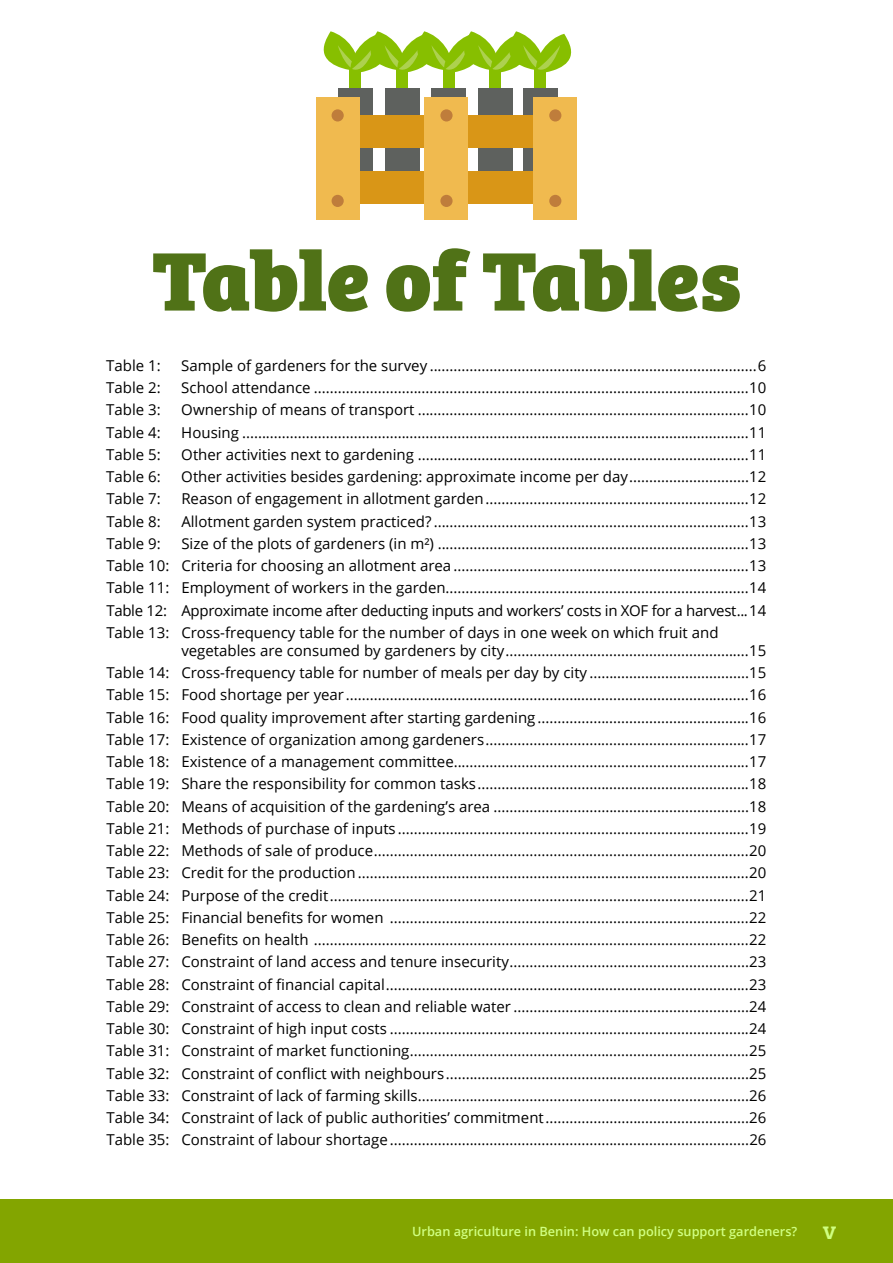
<style>
.page{position:relative;width:893px;height:1263px;background:#fff}
.page>*{position:absolute;margin:0;border:0;box-sizing:border-box;transform-origin:0 0}
.t1{font:85.8px "Bree Serif Eb";color:#507217}
.t2{font:15px/22.2px "Open Sans";color:#000;text-align:justify}
.t3{font:600 12.75px "Open Sans";color:#d0ff81}
.s1{font-family:"Bree Serif";font-weight:400;font-size:24.75px}
</style>
<div class="page">
<div style="left:0;top:1199px;width:893px;height:64px;background:#83a500"></div>
<div style="left:349px;top:69px;width:12px;height:44px;background:#87bf00"></div>
<div style="left:338px;top:88px;width:35px;height:89px;background:#5e615e"></div>
<div style="left:396px;top:69px;width:12px;height:44px;background:#87bf00"></div>
<div style="left:385px;top:88px;width:34px;height:89px;background:#5e615e"></div>
<div style="left:443px;top:69px;width:11px;height:44px;background:#87bf00"></div>
<div style="left:432px;top:88px;width:34px;height:89px;background:#5e615e"></div>
<div style="left:489px;top:69px;width:12px;height:44px;background:#87bf00"></div>
<div style="left:478px;top:88px;width:35px;height:89px;background:#5e615e"></div>
<div style="left:535px;top:69px;width:11px;height:44px;background:#87bf00"></div>
<svg style="left:323px;top:31px;width:249px;height:43px"></svg>
<div style="left:523px;top:88px;width:35px;height:89px;background:#5e615e"></div>
<div style="left:328px;top:115px;width:239px;height:33px;background:#d99617"></div>
<div style="left:328px;top:171px;width:239px;height:32px;background:#d99617"></div>
<div style="left:316px;top:98px;width:43px;height:122px;background:#f0ba4f"></div>
<div style="left:425px;top:98px;width:43px;height:122px;background:#f0ba4f"></div>
<div style="left:534px;top:98px;width:43px;height:122px;background:#f0ba4f"></div>
<div style="left:332px;top:109px;width:12px;height:13px;background:#bf7d3b;border-radius:50%"></div>
<div style="left:332px;top:195px;width:12px;height:12px;background:#bf7d3b;border-radius:50%"></div>
<div style="left:440px;top:109px;width:13px;height:13px;background:#bf7d3b;border-radius:50%"></div>
<div style="left:440px;top:195px;width:13px;height:12px;background:#bf7d3b;border-radius:50%"></div>
<div style="left:549px;top:109px;width:12px;height:13px;background:#bf7d3b;border-radius:50%"></div>
<div style="left:549px;top:195px;width:12px;height:12px;background:#bf7d3b;border-radius:50%"></div>
<h1 class="t1" style="left:151px;top:212px;width:591px">Table of Tables</h1>
<p class="t2" style="left:106px;top:354px;width:56px">Table 1:</p>
<p class="t2" style="left:181px;top:354px;width:587px">Sample of gardeners for the survey ..................................................................................6</p>
<p class="t2" style="left:106px;top:376px;width:56px">Table 2:</p>
<p class="t2" style="left:181px;top:376px;width:586px">School attendance .............................................................................................................10</p>
<p class="t2" style="left:106px;top:398px;width:56px">Table 3:</p>
<p class="t2" style="left:181px;top:398px;width:586px">Ownership of means of transport ...................................................................................10</p>
<p class="t2" style="left:106px;top:421px;width:56px">Table 4:</p>
<p class="t2" style="left:181px;top:421px;width:586px">Housing ...............................................................................................................................11</p>
<p class="t2" style="left:106px;top:443px;width:56px">Table 5:</p>
<p class="t2" style="left:181px;top:443px;width:586px">Other activities next to gardening ...................................................................................11</p>
<p class="t2" style="left:106px;top:465px;width:56px">Table 6:</p>
<p class="t2" style="left:181px;top:465px;width:587px">Other activities besides gardening: approximate income per day..............................12</p>
<p class="t2" style="left:106px;top:487px;width:56px">Table 7:</p>
<p class="t2" style="left:181px;top:487px;width:587px">Reason of engagement in allotment garden..................................................................12</p>
<p class="t2" style="left:106px;top:510px;width:56px">Table 8:</p>
<p class="t2" style="left:181px;top:510px;width:587px">Allotment garden system practiced? ...............................................................................13</p>
<p class="t2" style="left:106px;top:532px;width:56px">Table 9:</p>
<p class="t2" style="left:106px;top:532px;width:661px;text-indent:75px">Size of the plots of gardeners (in m²) ..............................................................................13<br>Table 10: Criteria for choosing an allotment area ..........................................................................13<br>Table 11: Employment of workers in the garden............................................................................14<br>Table 12: Approximate income after deducting inputs and workers’ costs in XOF for a harvest...14<br>Table 13: Cross-frequency table for the number of days in one week on which fruit and</p>
<p class="t2" style="left:106px;top:639px;width:662px;text-indent:75px">vegetables are consumed by gardeners by city.............................................................15<br>Table 14: Cross-frequency table for number of meals per day by city ........................................15<br>Table 15: Food shortage per year .....................................................................................................16<br>Table 16: Food quality improvement after starting gardening.....................................................16<br>Table 17: Existence of organization among gardeners..................................................................17<br>Table 18: Existence of a management committee..........................................................................17<br>Table 19: Share the responsibility for common tasks....................................................................18<br>Table 20: Means of acquisition of the gardening’s area ................................................................18<br>Table 21: Methods of purchase of inputs ........................................................................................19<br>Table 22: Methods of sale of produce..............................................................................................20<br>Table 23: Credit for the production..................................................................................................20<br>Table 24: Purpose of the credit.........................................................................................................21<br>Table 25: Financial benefits for women ..........................................................................................22<br>Table 26: Benefits on health .............................................................................................................22<br>Table 27: Constraint of land access and tenure insecurity............................................................23<br>Table 28: Constraint of financial capital...........................................................................................23<br>Table 29: Constraint of access to clean and reliable water ...........................................................24<br>Table 30: Constraint of high input costs ..........................................................................................24<br>Table 31: Constraint of market functioning.....................................................................................25<br>Table 32: Constraint of conflict with neighbours............................................................................25<br>Table 33: Constraint of lack of farming skills...................................................................................26<br>Table 34: Constraint of lack of public authorities’ commitment...................................................26<br>Table 35: Constraint of labour shortage..........................................................................................26</p>
<p class="t3" style="left:412px;top:1222px;width:426px">Urban agriculture in Benin: How can policy support gardeners? <span class="s1">v</span></p>
</div>
